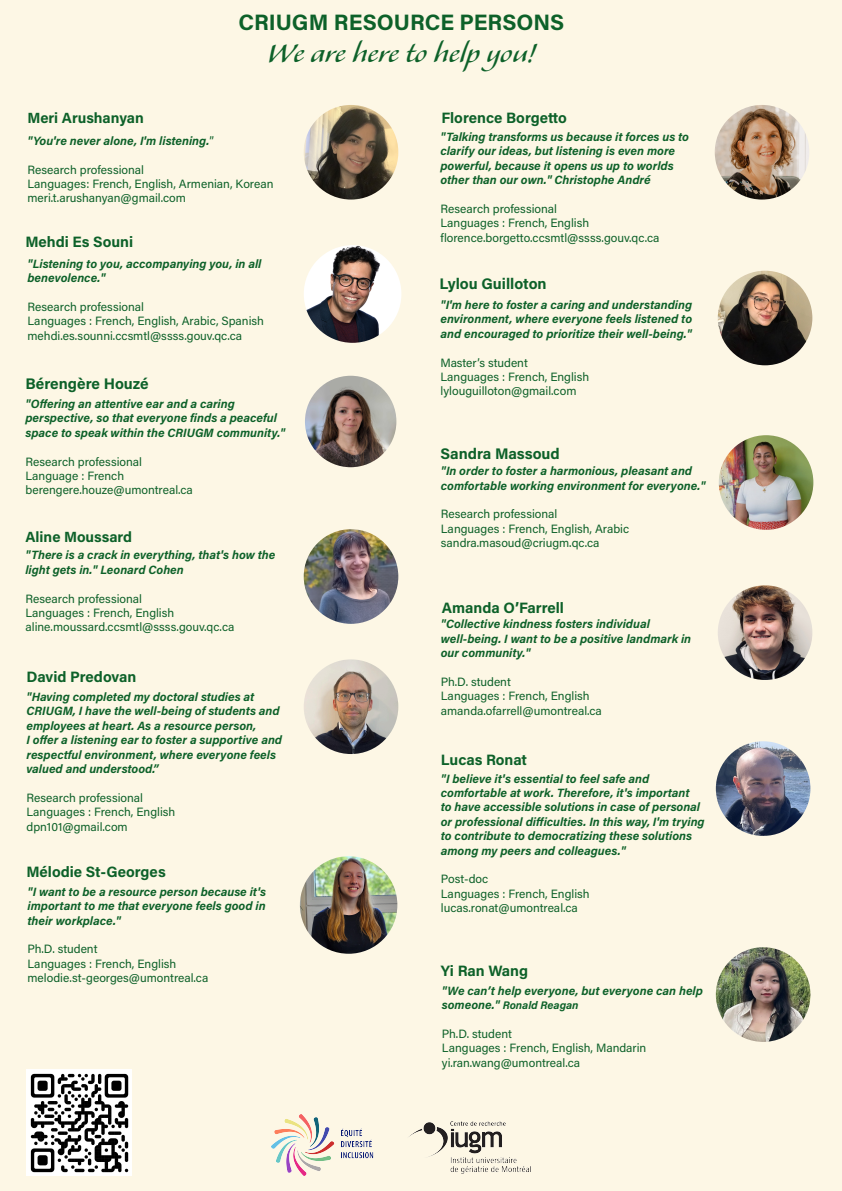
<style>
.page{position:relative;width:842px;height:1191px;background:#fdf7e5}
.page>*{position:absolute;margin:0;border:0;box-sizing:border-box;transform-origin:0 0}
.t1{font:33.3px "Alexa Std";letter-spacing:-.005em;color:#0d6129}
.t2{font:700 22.3px "Acumin Pro";color:#0d6129}
.t3{font:700 15.3px "Acumin Pro";color:#0d6129}
.t4{font:700 15px "Acumin Pro";color:#0d6129}
.t5{font:700 14.7px "Acumin Pro";color:#0d6129}
.t6{font:italic 700 12px/14.4px "Acumin Pro";color:#0d6129}
.t7{font:12px/14.4px "Acumin Pro";color:#0d6129}
.t8{font:italic 700 11px "Acumin Pro";color:#0d6129}
.s1{font-weight:400;font-style:normal}
.s2{font-size:12px}
</style>
<div class="page">
<img style="left:305px;top:376px;width:91px;height:91px;border-radius:46px">
<img style="left:718px;top:271px;width:94px;height:94px;border-radius:47px">
<img style="left:715px;top:105px;width:94px;height:94px;border-radius:47px">
<img style="left:300px;top:856px;width:97px;height:97px;border-radius:49px">
<img style="left:304px;top:659px;width:94px;height:95px;border-radius:47px">
<img style="left:716px;top:947px;width:94px;height:94px;border-radius:47px">
<img style="left:719px;top:435px;width:94px;height:95px;border-radius:47px">
<img style="left:304px;top:529px;width:94px;height:95px;border-radius:47px">
<img style="left:718px;top:585px;width:94px;height:95px;border-radius:47px">
<img style="left:716px;top:741px;width:94px;height:95px;border-radius:47px">
<img style="left:304px;top:105px;width:94px;height:94px;border-radius:47px">
<img style="left:304px;top:245px;width:97px;height:98px;border-radius:49px">
<img style="left:271px;top:1114px;width:103px;height:61px">
<img style="left:409px;top:1121px;width:122px;height:53px">
<img style="left:26px;top:1070px;width:106px;height:105px">
<h2 class="t2" style="left:238px;top:7px;width:327px">CRIUGM RESOURCE PERSONS</h2>
<h1 class="t1" style="left:266px;top:37px;width:271px">We are here to help you!</h1>
<p class="t5" style="left:27px;top:107px;width:118px">Meri Arushanyan</p>
<p class="t6" style="left:27px;top:133px;width:188px">"You're never alone, I'm listening.<span class="s1">”</span></p>
<p class="t7" style="left:27px;top:162px;width:248px">Research professional<br>Languages: French, English, Armenian, Korean meri.t.arushanyan@gmail.com</p>
<p class="t4" style="left:441px;top:107px;width:127px">Florence Borgetto</p>
<p class="t6" style="left:440px;top:129px;width:250px">"Talking transforms us because it forces us to clarify our ideas, but listening is even more powerful, because it opens us up to worlds other than our own." Christophe André</p>
<p class="t7" style="left:440px;top:201px;width:221px">Research professional<br>Languages : French, English florence.borgetto.ccsmtl@ssss.gouv.qc.ca</p>
<p class="t3" style="left:439px;top:273px;width:109px">Lylou Guilloton</p>
<p class="t6" style="left:440px;top:297px;width:253px;text-align:justify">"I'm here to foster a caring and understanding environment, where everyone feels listened to and encouraged to prioritize their well-being."</p>
<p class="t7" style="left:440px;top:355px;width:150px">Master’s student<br>Languages : French, English lylouguilloton@gmail.com</p>
<p class="t4" style="left:25px;top:231px;width:109px">Mehdi Es Souni</p>
<p class="t6" style="left:27px;top:256px;width:235px">"Listening to you, accompanying you, in all benevolence."</p>
<p class="t7" style="left:27px;top:299px;width:238px">Research professional<br>Languages : French, English, Arabic, Spanish mehdi.es.sounni.ccsmtl@ssss.gouv.qc.ca</p>
<p class="t3" style="left:25px;top:373px;width:125px">Bérengère Houzé</p>
<p class="t6" style="left:25px;top:396px;width:261px">"Offering an attentive ear and a caring perspective, so that everyone finds a peaceful space to speak within the CRIUGM community."</p>
<p class="t7" style="left:25px;top:454px;width:169px">Research professional<br>Language : French berengere.houze@umontreal.ca</p>
<p class="t3" style="left:440px;top:442px;width:121px">Sandra Massoud</p>
<p class="t6" style="left:441px;top:463px;width:266px">"In order to foster a harmonious, pleasant and comfortable working environment for everyone."</p>
<p class="t7" style="left:441px;top:506px;width:190px">Research professional<br>Languages : French, English, Arabic sandra.masoud@criugm.qc.ca</p>
<p class="t5" style="left:25px;top:526px;width:108px">Aline Moussard</p>
<p class="t6" style="left:25px;top:547px;width:251px">"There is a crack in everything, that's how the light gets in." Leonard Cohen</p>
<p class="t7" style="left:25px;top:590px;width:210px">Research professional<br>Languages : French, English aline.moussard.ccsmtl@ssss.gouv.qc.ca</p>
<p class="t4" style="left:442px;top:597px;width:124px">Amanda O’Farrell</p>
<p class="t6" style="left:441px;top:616px;width:252px">"Collective kindness fosters individual well-being. I want to be a positive landmark in our community."</p>
<p class="t7" style="left:441px;top:674px;width:163px">Ph.D. student<br>Languages : French, English amanda.ofarrell@umontreal.ca</p>
<p class="t4" style="left:441px;top:749px;width:88px">Lucas Ronat</p>
<p class="t6" style="left:441px;top:770px;width:265px">"I believe it's essential to feel safe and comfortable at work. Therefore, it's important<br>to have accessible solutions in case of personal or professional difficulties. In this way, I'm trying to contribute to democratizing these solutions among my peers and colleagues."</p>
<p class="t7" style="left:441px;top:871px;width:150px">Post-doc<br>Languages : French, English lucas.ronat@umontreal.ca</p>
<p class="t4" style="left:26px;top:666px;width:111px">David Predovan</p>
<p class="t6" style="left:26px;top:689px;width:257px">"Having completed my doctoral studies at CRIUGM, I have the well-being of students and employees at heart. As a resource person,<br>I offer a listening ear to foster a supportive and respectful environment, where everyone feels valued and understood.”</p>
<p class="t7" style="left:26px;top:790px;width:150px">Research professional<br>Languages : French, English dpn101@gmail.com</p>
<p class="t4" style="left:26px;top:861px;width:141px">Mélodie St-Georges</p>
<p class="t6" style="left:27px;top:883px;width:240px;text-align:justify">"I want to be a resource person because it's important to me that everyone feels good in their workplace."</p>
<p class="t7" style="left:27px;top:941px;width:182px">Ph.D. student<br>Languages : French, English melodie.st-georges@umontreal.ca</p>
<p class="t4" style="left:441px;top:959px;width:89px">Yi Ran Wang</p>
<p class="t6" style="left:442px;top:982px;width:263px">"We can’t help everyone, but everyone can help</p>
<p class="t8" style="left:442px;top:997px;width:138px"><span class="s2">someone."</span> Ronald Reagan</p>
<p class="t7" style="left:442px;top:1026px;width:206px">Ph.D. student<br>Languages : French, English, Mandarin yi.ran.wang@umontreal.ca</p>
</div>
